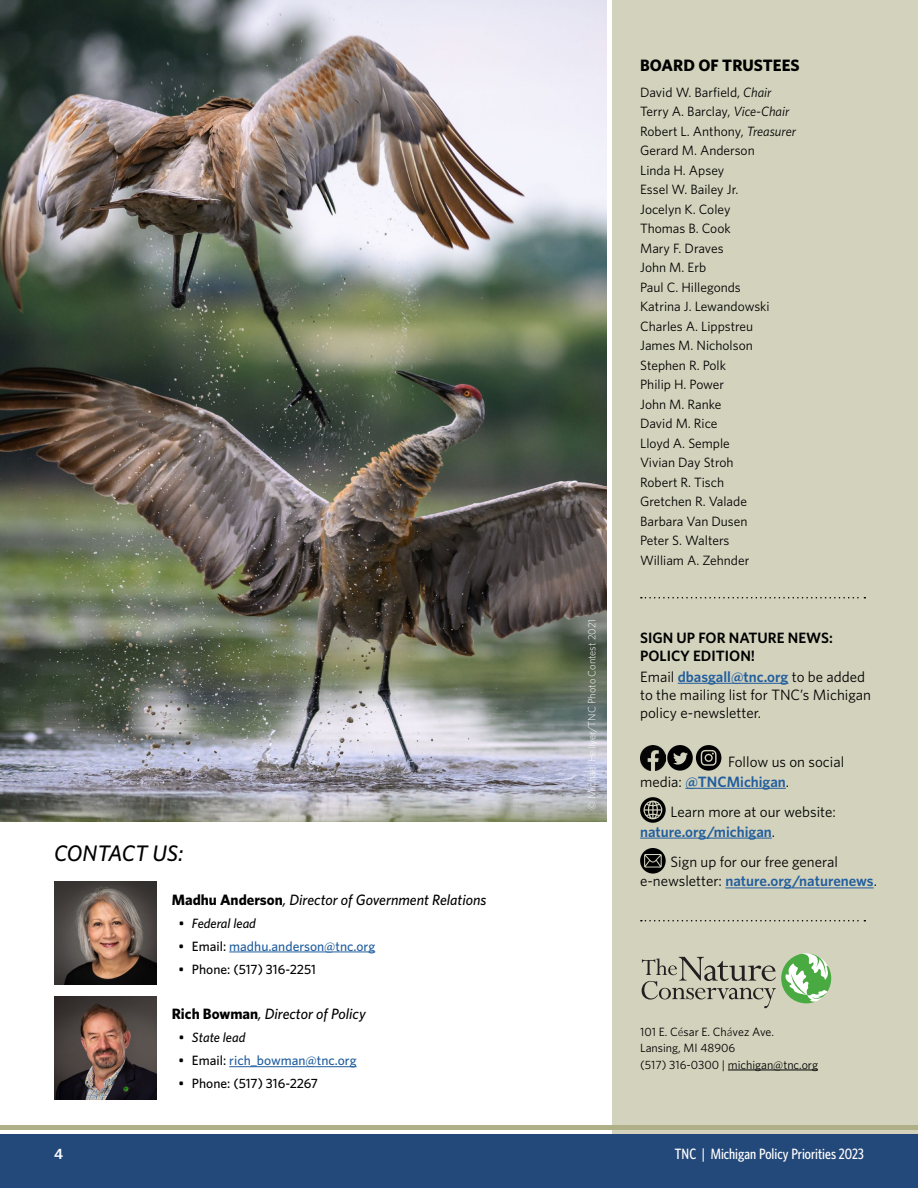
<style>
.page{position:relative;width:918px;height:1188px;background:#fff}
.page>*{position:absolute;margin:0;border:0;box-sizing:border-box;transform-origin:0 0}
.t1{font:italic 500 22.5px "Whitney";letter-spacing:-.01em;color:#000101}
.t2{font:700 16.5px "Whitney";color:#000}
.t3{font:15px/19.5px "Whitney";color:#000}
.t4{font:italic 500 15px "Whitney";color:#000101}
.t5{font:600 15px/18px "Whitney";color:#000}
.t6{font:500 15px "Whitney Condensed";color:#fff}
.t7{font:600 15px "Whitney";color:#fff}
.t8{font:13.5px/19.5px "Whitney";color:#000}
.t9{font:500 13.5px "Whitney";color:#215e9e}
.t10{font:500 13.5px "Whitney";color:#000101}
.t11{font:italic 500 13.5px "Whitney";color:#000101}
.t12{font:12px/16.5px "Whitney";color:#000}
.t13{font:300 10.5px "Whitney";color:#fff}
.s1{font-weight:700;font-style:normal}
.s2{color:#000101}
.s3{font-style:italic}
.s4{font-weight:600;color:#215e9e}
.s5{font-weight:300}
</style>
<div class="page">
<div style="left:613px;top:0;width:305px;height:1188px;background:#d3d2bd"></div>
<img style="left:0;top:0;width:607px;height:822px">
<div style="left:0;top:1125px;width:918px;height:5px;background:#afb087"></div>
<div style="left:0;top:1134px;width:918px;height:54px;background:#23487a"></div>
<hr style="left:728px;top:1070px;width:90px;height:1px;background:#000">
<svg style="left:642px;top:953px;width:189px;height:55px"></svg>
<img style="left:54px;top:882px;width:103px;height:102px">
<hr style="left:678px;top:683px;width:110px;height:1px;background:#215e9e">
<hr style="left:685px;top:788px;width:101px;height:1px;background:#215e9e">
<hr style="left:640px;top:838px;width:132px;height:1px;background:#215e9e">
<hr style="left:725px;top:888px;width:149px;height:1px;background:#215e9e">
<img style="left:640px;top:745px;width:26px;height:25px">
<svg style="left:667px;top:745px;width:54px;height:26px"></svg>
<svg style="left:640px;top:797px;width:26px;height:26px"></svg>
<svg style="left:640px;top:848px;width:26px;height:26px"></svg>
<svg style="left:641px;top:597px;width:224px;height:1px"></svg>
<svg style="left:641px;top:920px;width:224px;height:1px"></svg>
<img style="left:54px;top:997px;width:103px;height:102px">
<hr style="left:229px;top:952px;width:146px;height:1px;background:#215e9e">
<hr style="left:229px;top:1066px;width:128px;height:1px;background:#215e9e">
<h1 class="t1" style="left:54px;top:839px;width:131px">CONTACT US:</h1>
<p class="t4" style="left:172px;top:890px;width:316px"><span class="s1">Madhu Anderson</span>, Director of Government Relations</p>
<p class="t11" style="left:178px;top:914px;width:79px">• Federal lead</p>
<p class="t9" style="left:178px;top:937px;width:198px"><span class="s2">• Email:</span> madhu.anderson@tnc.org</p>
<p class="t10" style="left:178px;top:960px;width:139px">• Phone: (517) 316-2251</p>
<p class="t4" style="left:172px;top:1004px;width:196px"><span class="s1">Rich Bowman</span>, Director of Policy</p>
<p class="t11" style="left:178px;top:1029px;width:68px">• State lead</p>
<p class="t9" style="left:178px;top:1052px;width:180px"><span class="s2">• Email:</span> rich_bowman@tnc.org</p>
<p class="t10" style="left:178px;top:1075px;width:141px">• Phone: (517) 316-2267</p>
<p class="t13" style="left:585px;top:810px;width:193px;rotate:-90deg">© Michael Hellyer/TNC Photo Contest 2021</p>
<p class="t2" style="left:640px;top:54px;width:161px">BOARD OF TRUSTEES</p>
<p class="t8" style="left:640px;top:82px;width:157px">David W. Barfield, <span class="s3">Chair<br></span>Terry A. Barclay, <span class="s3">Vice-Chair<br></span>Robert L. Anthony, <span class="s3">Treasurer<br></span>Gerard M. Anderson<br>Linda H. Apsey<br>Essel W. Bailey Jr.<br>Jocelyn K. Coley<br>Thomas B. Cook<br>Mary F. Draves<br>John M. Erb<br>Paul C. Hillegonds<br>Katrina J. Lewandowski<br>Charles A. Lippstreu<br>James M. Nicholson<br>Stephen R. Polk<br>Philip H. Power<br>John M. Ranke<br>David M. Rice<br>Lloyd A. Semple<br>Vivian Day Stroh<br>Robert R. Tisch<br>Gretchen R. Valade<br>Barbara Van Dusen<br>Peter S. Walters<br>William A. Zehnder</p>
<p class="t5" style="left:640px;top:628px;width:194px">SIGN UP FOR NATURE NEWS:<br>POLICY EDITION!</p>
<p class="t3" style="left:640px;top:667px;width:232px;line-height:18px">Email <span class="s4">dbasgall@tnc.org</span> to be added to the mailing list for TNC’s Michigan policy e-newsletter.</p>
<p class="t3" style="left:640px;top:752px;width:206px;text-indent:88px">Follow us on social media: <span class="s4">@TNCMichigan</span>.</p>
<p class="t3" style="left:640px;top:802px;width:197px;text-indent:31px">Learn more at our website: <span class="s4">nature.org/michigan</span>.</p>
<p class="t3" style="left:640px;top:852px;width:238px;text-align:center">Sign up for our free general e-newsletter: <span class="s4">nature.org/naturenews</span>.</p>
<p class="t12" style="left:640px;top:1023px;width:179px">101 E. C<span class="s5">é</span>sar E. Ch<span class="s5">á</span>vez Ave.<br>Lansing, MI 48906<br>(517) 316-0300 | michigan@tnc.org</p>
<p class="t7" style="left:54px;top:1144px;width:10px">4</p>
<p class="t6" style="left:675px;top:1145px;width:191px">TNC | Michigan Policy Priorities 2023</p>
</div>
